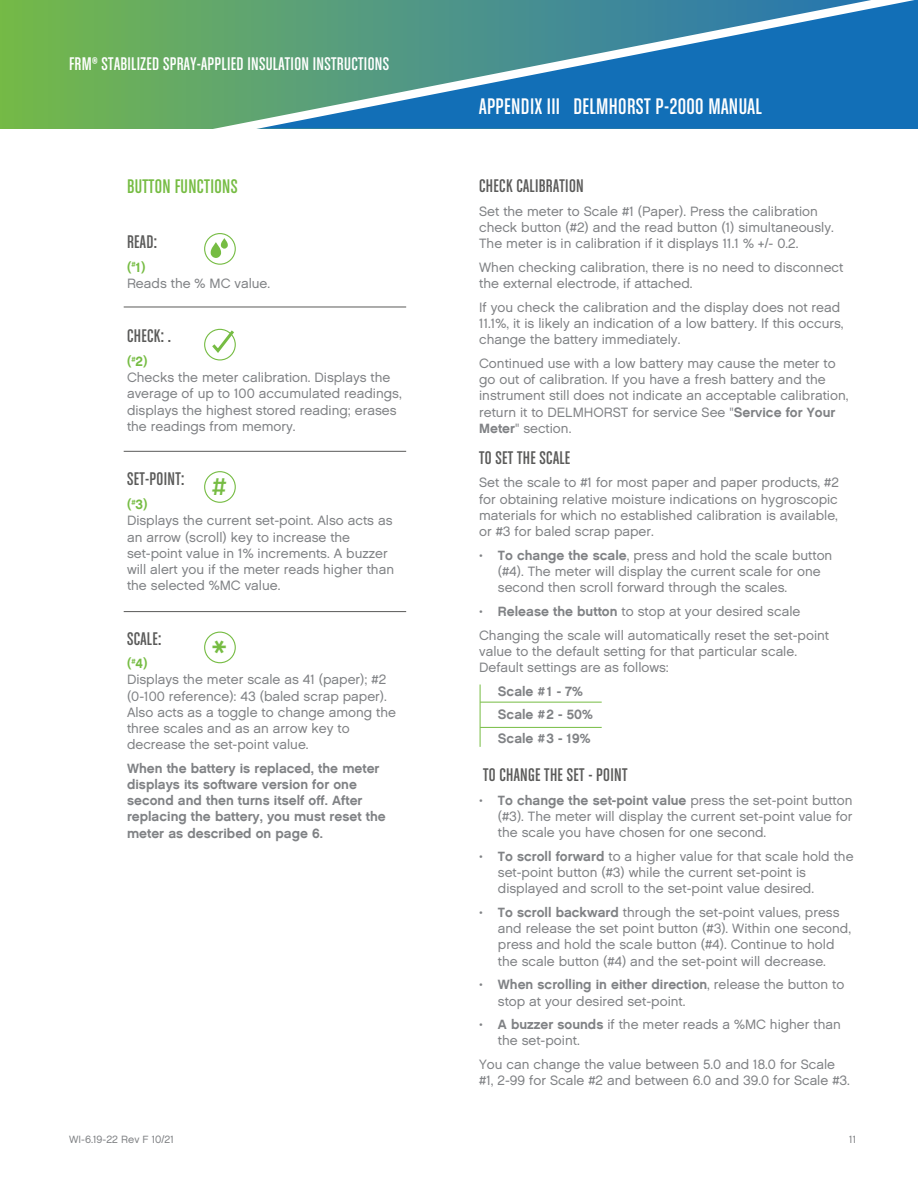
<style>
.page{position:relative;width:918px;height:1188px;background:#fff}
.page>*{position:absolute;margin:0;border:0;box-sizing:border-box;transform-origin:0 0}
.t1{font:45px "Chalet London Nineteen Sixty";color:#76bc43}
.t2{font:27px "Chalet London Nineteen Sixty";color:#76bc43}
.t3{font:24px "Chalet Comprime Cologne Sixty";letter-spacing:.015em;color:#fff}
.t4{font:21px "Chalet Comprime Cologne Eighty";letter-spacing:.015em;color:#76bc43}
.t5{font:19.5px "Chalet Comprime Cologne Eighty";letter-spacing:.015em;color:#5a5a59}
.t6{font:19.5px "Chalet Comprime Cologne Sixty";letter-spacing:.015em;color:#fff}
.t7{font:13.5px/16.2px "Chalet London Nineteen Sixty";color:#808285}
.t8{font:13.5px/16.2px "Chalet New York Nineteen Sixty";color:#808285}
.t9{font:13.5px "Chalet New York Nineteen Sixty";color:#76bc43}
.t10{font:10.5px "Chalet London Nineteen Sixty";color:#808285}
.s1{font-family:"Chalet New York Nineteen Sixty"}
.s2{font-size:12px}
.s3{font-family:"Chalet New York Nineteen Sixty 3"}
.s4{font-family:"Chalet London Nineteen Sixty";font-size:12px}
.s5{font-family:"Chalet London Nineteen Sixty"}
.s6{font-family:"Chalet London Nineteen Eighty"}
</style>
<div class="page">
<svg style="left:0;top:0;width:195px;height:129px;background:#6cb156"></svg>
<svg style="left:195px;top:0;width:723px;height:129px;background:#3e8aa2"></svg>
<div style="left:204px;top:233px;width:32px;height:32px;border:1px solid #76bc43;border-radius:50%"></div>
<div style="left:204px;top:329px;width:32px;height:32px;border:1px solid #76bc43;border-radius:50%"></div>
<div style="left:204px;top:471px;width:32px;height:32px;border:1px solid #76bc43;border-radius:50%"></div>
<div style="left:204px;top:632px;width:32px;height:31px;border:1px solid #76bc43;border-radius:50%"></div>
<svg style="left:209px;top:328px;width:27px;height:27px"></svg>
<hr style="left:124px;top:451px;width:282px;height:1px;background:#5a5a59">
<hr style="left:124px;top:611px;width:282px;height:1px;background:#5a5a59">
<hr style="left:124px;top:307px;width:282px;height:1px;background:#5a5a59">
<hr style="left:480px;top:702px;width:122px;height:1px;background:#76bc43">
<hr style="left:480px;top:727px;width:122px;height:1px;background:#76bc43">
<hr style="left:480px;top:685px;width:1px;height:62px;background:#76bc43">
<svg style="left:211px;top:238px;width:17px;height:20px"></svg>
<h3 class="t6" style="left:69px;top:53px;width:321px">FRM® STABILIZED SPRAY-APPLIED INSULATION INSTRUCTIONS</h3>
<h3 class="t4" style="left:127px;top:175px;width:112px">BUTTON FUNCTIONS</h3>
<h3 class="t5" style="left:127px;top:231px;width:31px">READ:</h3>
<p class="t9" style="left:127px;top:259px;width:20px">(<sup>#</sup>1)</p>
<p class="t7" style="left:127px;top:275px;width:145px">Reads the % MC value.</p>
<h3 class="t5" style="left:127px;top:325px;width:46px">CHECK: .</h3>
<p class="t9" style="left:127px;top:353px;width:22px">(<sup>#</sup>2)</p>
<p class="t7" style="left:127px;top:369px;width:276px">Checks the meter calibration. Displays the average of up to 100 accumulated readings, displays the highest stored reading; erases the readings from memory.</p>
<h3 class="t5" style="left:127px;top:468px;width:59px">SET-POINT:</h3>
<p class="t9" style="left:127px;top:496px;width:22px">(<sup>#</sup>3)</p>
<p class="t7" style="left:127px;top:512px;width:269px">Displays the current set-point. Also acts as an arrow (scroll) key to increase the set-point value in 1% increments. A buzzer will alert you if the meter reads higher than the selected %MC value.</p>
<h2 class="t2" style="left:212px;top:471px;width:16px">#</h2>
<h3 class="t5" style="left:127px;top:628px;width:36px">SCALE:</h3>
<p class="t9" style="left:127px;top:655px;width:22px">(<sup>#</sup>4)</p>
<p class="t7" style="left:127px;top:671px;width:271px">Displays the meter scale as 41 (paper); #2 (0-100 reference): 43 (baled scrap paper).<br>Also acts as a toggle to change among the three scales and as an arrow key to decrease the set-point value.</p>
<p class="t8" style="left:127px;top:760px;width:260px">When the battery is replaced, the meter displays its software version for one second and then turns itself off. After replacing the battery, you must reset the meter as described on page 6.</p>
<h1 class="t1" style="left:212px;top:629px;width:17px">*</h1>
<h3 class="t3" style="left:479px;top:93px;width:284px">APPENDIX III DELMHORST P-2000 MANUAL</h3>
<h3 class="t5" style="left:479px;top:175px;width:106px">CHECK CALIBRATION</h3>
<p class="t7" style="left:479px;top:203px;width:356px">Set the meter to Scale #1 (Paper). Press the calibration check button (#2) and the read button (1) simultaneously.<br>The meter is in calibration if it displays 11.1 % +/- 0.2.</p>
<p class="t7" style="left:479px;top:259px;width:366px">When checking calibration, there is no need to disconnect the external electrode, if attached.</p>
<p class="t7" style="left:479px;top:299px;width:366px">If you check the calibration and the display does not read<br>11.1%, it is likely an indication of a low battery. If this occurs, change the battery immediately.</p>
<p class="t7" style="left:479px;top:355px;width:371px">Continued use with a low battery may cause the meter to go out of calibration. If you have a fresh battery and the instrument still does not indicate an acceptable calibration, return it to DELMHORST for service See "<span class="s1">Service for Your Meter</span>" section.</p>
<h3 class="t5" style="left:479px;top:447px;width:93px">TO SET THE SCALE</h3>
<p class="t7" style="left:479px;top:475px;width:361px;text-align:justify">Set the scale to #1 for most paper and paper products, #2 for obtaining relative moisture indications on hygroscopic materials for which no established calibration is available, or #3 for baled scrap paper.</p>
<p class="t7" style="left:498px;top:547px;width:336px;text-indent:-19px"><span class="s2">•</span> <span class="s1">To change the scale</span>, press and hold the scale button (#4). The meter will display the current scale for one second then scroll forward through the scales.</p>
<p class="t7" style="left:479px;top:599px;width:351px;line-height:23.7px"><span class="s2">•</span> <span class="s1">Release the button</span> to stop at your desired scale<br>Changing the scale will automatically reset the set-point</p>
<p class="t7" style="left:479px;top:643px;width:319px">value to the default setting for that particular scale.<br>Default settings are as follows:</p>
<p class="t8" style="left:498px;top:679px;width:96px;line-height:23.7px">Scale <span class="s3">#</span> 1 - 7%<br>Scale <span class="s3">#</span>2 - 50%<br>Scale <span class="s3">#</span>3 - 19%</p>
<h3 class="t5" style="left:483px;top:764px;width:146px">TO CHANGE THE SET - POINT</h3>
<p class="t8" style="left:479px;top:792px;width:375px"><span class="s4">•</span> To change the set-point value <span class="s5">press the set-point button</span></p>
<p class="t7" style="left:498px;top:808px;width:356px">(#3). The meter will display the current set-point value for the scale you have chosen for one second.</p>
<p class="t7" style="left:498px;top:848px;width:357px;text-indent:-19px"><span class="s2">•</span> <span class="s1">To scroll forward</span> to a higher value for that scale hold the set-point button (#3) while the current set-point is displayed and scroll to the set-point value desired.</p>
<p class="t7" style="left:498px;top:904px;width:355px;text-indent:-19px"><span class="s2">•</span> <span class="s1">To scroll backward</span> through the set-point values, press and release the set point button (#3). Within one second, press and hold the scale button (#4). Continue to hold the scale button (#4) and the set-point will decrease.</p>
<p class="t8" style="left:479px;top:976px;width:367px"><span class="s4">•</span> When scrolling in either direction<span class="s5">, release the button to</span></p>
<p class="t7" style="left:498px;top:993px;width:189px">stop at your desired set-point.</p>
<p class="t7" style="left:498px;top:1016px;width:344px;text-indent:-19px"><span class="s2">•</span> <span class="s1">A buzzer sounds</span> if the meter reads a %MC higher than the set-point.</p>
<p class="t7" style="left:479px;top:1056px;width:372px">You can change the value between 5.0 and 18.0 for Scale #1, 2-99 for Scale #2 and between 6.0 and 39.0 for Scale #3.</p>
<p class="t10" style="left:69px;top:1133px;width:106px">WI-6.19-22 Rev <span class="s6">F 10</span>/21</p>
<p class="t10" style="left:849px;top:1133px;width:9px">11</p>
</div>
